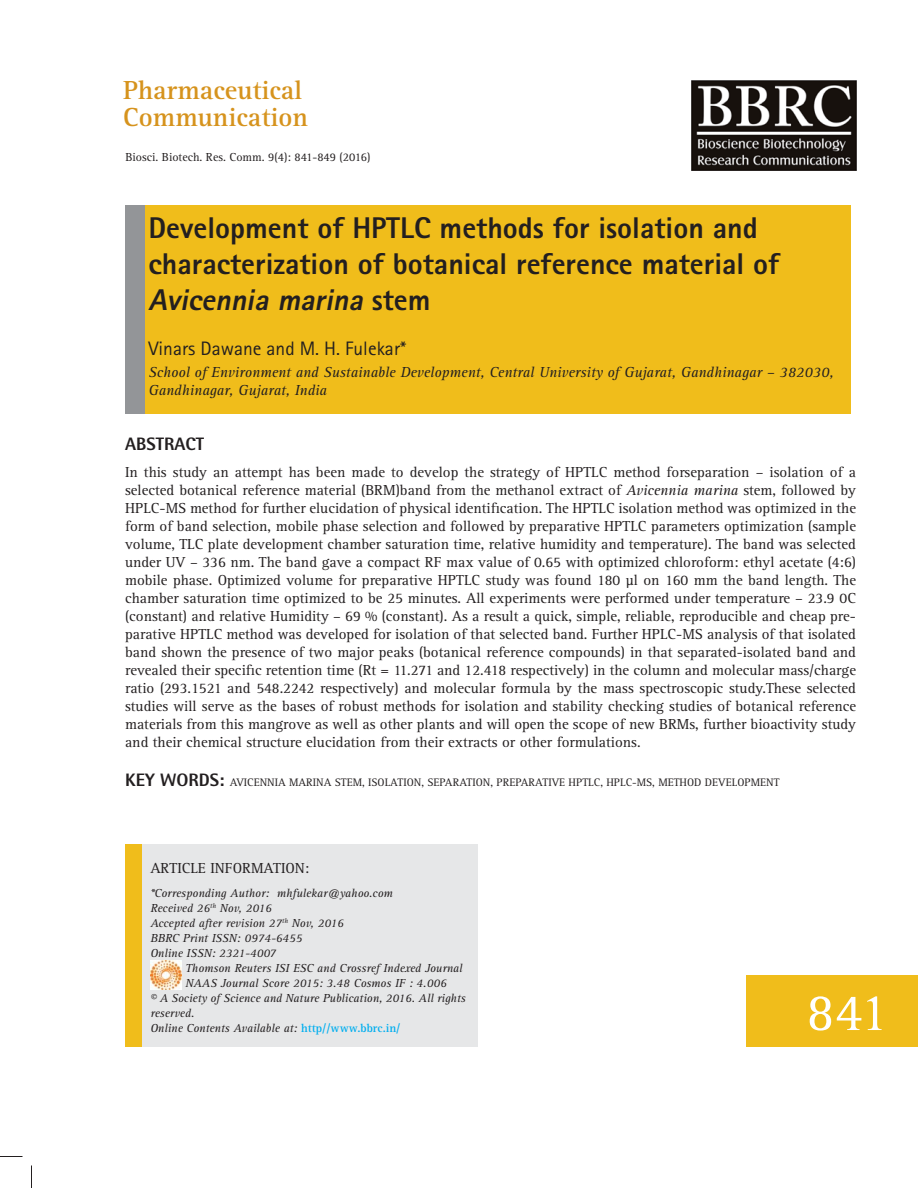
<style>
.page{position:relative;width:918px;height:1188px;background:#fff}
.page>*{position:absolute;margin:0;border:0;box-sizing:border-box;transform-origin:0 0}
.t1{font:54px "Rotis Serif Std";color:#fff}
.t2{font:800 30px/36px "Rotis Sans Serif Std";color:#231f20}
.t3{font:700 27px/27px "Rotis Serif Std";color:#d6931d}
.t4{font:19.5px "Rotis Sans Serif Std";color:#231f20}
.t5{font:800 18px "Rotis Semi Sans Std";color:#231f20}
.t6{font:15px/18px "Rotis Serif Std";color:#231f20;text-align:justify}
.t7{font:italic 15px/18px "Rotis Serif Std";color:#231f20}
.t8{font:italic 12px/15px "Rotis Serif Std";color:#231f20}
.t9{font:12px "Rotis Serif Std";color:#231f20}
.t10{font:11.25px "Rotis Serif Std";color:#231f20}
.s1{font-style:italic}
.s2{font-family:"Rotis Semi Sans Std";font-weight:800;font-size:18px}
.s3{font-weight:700;font-style:normal;color:#00aeef}
</style>
<div class="page">
<div style="left:130px;top:205px;width:721px;height:209px;background:#f0bd1b"></div>
<div style="left:125px;top:205px;width:20px;height:209px;background:#939598"></div>
<div style="left:747px;top:975px;width:171px;height:72px;background:#f0bd1b"></div>
<img style="left:691px;top:81px;width:165px;height:90px">
<div style="left:141px;top:844px;width:337px;height:203px;background:#e6e7e8"></div>
<div style="left:125px;top:844px;width:16px;height:203px;background:#f0bd1b"></div>
<img style="left:150px;top:961px;width:31px;height:29px">
<svg style="left:0;top:1156px;width:22px;height:1px"></svg>
<svg style="left:31px;top:1166px;width:1px;height:22px"></svg>
<h3 class="t3" style="left:123px;top:79px;width:186px">Pharmaceutical<br>Communication</h3>
<p class="t9" style="left:125px;top:152px;width:247px">Biosci. Biotech. Res. Comm. 9(4): 841-849 (2016)</p>
<h2 class="t2" style="left:148px;top:213px;width:632px">Development of HPTLC methods for isolation and characterization of botanical reference material of<br><span class="s1">Avicennia marina</span> ste m</h2>
<h3 class="t4" style="left:148px;top:341px;width:259px">Vinars Dawane and M. H. Fulekar*</h3>
<p class="t7" style="left:148px;top:365px;width:687px">School of Environment and Sustainable Development, Central University of Gujarat, Gandhinagar – 382030,<br>Gandhinagar, Gujarat, India</p>
<p class="t5" style="left:125px;top:437px;width:81px">ABSTRACT</p>
<p class="t6" style="left:125px;top:464px;width:732px">In this study an attempt has been made to develop the strategy of HPTLC method forseparation – isolation of a selected botanical reference material (BRM)band from the methanol extract of <span class="s1">Avicennia marina</span> stem, followed by HPLC-MS method for further elucidation of physical identification. The HPTLC isolation method was optimized in the form of band selection, mobile phase selection and followed by preparative HPTLC parameters optimization (sample volume, TLC plate development chamber saturation time, relative humidity and temperature). The band was selected under UV – 336 nm. The band gave a compact RF max value of 0.65 with optimized chloroform: ethyl acetate (4:6) mobile phase. Optimized volume for preparative HPTLC study was found 180 μl on 160 mm the band length. The chamber saturation time optimized to be 25 minutes. All experiments were performed under temperature – 23.9 0C (constant) and relative Humidity – 69 % (constant). As a result a quick, simple, reliable, reproducible and cheap pre&shy;parative HPTLC method was developed for isolation of that selected band. Further HPLC-MS analysis of that isolated band shown the presence of two major peaks (botanical reference compounds) in that separated-isolated band and revealed their specific retention time (Rt = 11.271 and 12.418 respectively) in the column and molecular mass/charge ratio (293.1521 and 548.2242 respectively) and molecular formula by the mass spectroscopic study.These selected studies will serve as the bases of robust methods for isolation and stability checking studies of botanical reference materials from this mangrove as well as other plants and will open the scope of new BRMs, further bioactivity study and their chemical structure elucidation from their extracts or other formulations.</p>
<p class="t10" style="left:125px;top:778px;width:656px"><span class="s2">KEY WORDS:</span> AVICENNIA MARINA STEM, ISOLATION, SEPARATION, PREPARATIVE HPTLC, HPLC-MS, METHOD DEVELOPMENT</p>
<p class="t6" style="left:150px;top:860px;width:161px">ARTICLE INFORMATION:</p>
<p class="t8" style="left:150px;top:887px;width:244px">*Corresponding Author: mhfulekar@yahoo.com<br>Received 26<sup>th</sup> Nov, 2016<br>Accepted after revision 27<sup>th</sup> Nov, 2016<br>BBRC Print ISSN: 0974-6455<br>Online ISSN: 2321-4007</p>
<p class="t8" style="left:186px;top:962px;width:279px">Thomson Reuters ISI ESC and Crossref Indexed Journal</p>
<p class="t8" style="left:186px;top:977px;width:263px">NAAS Journal Score 2015: 3.48 Cosmos IF : 4.006</p>
<p class="t8" style="left:150px;top:992px;width:317px">© A Society of Science and Nature Publication, 2016. All rights</p>
<p class="t8" style="left:150px;top:1007px;width:45px">reserved.</p>
<p class="t8" style="left:150px;top:1022px;width:252px">Online Contents Available at: <span class="s3">http//www.bbrc.in/</span></p>
<h1 class="t1" style="left:806px;top:989px;width:83px">841</h1>
</div>
